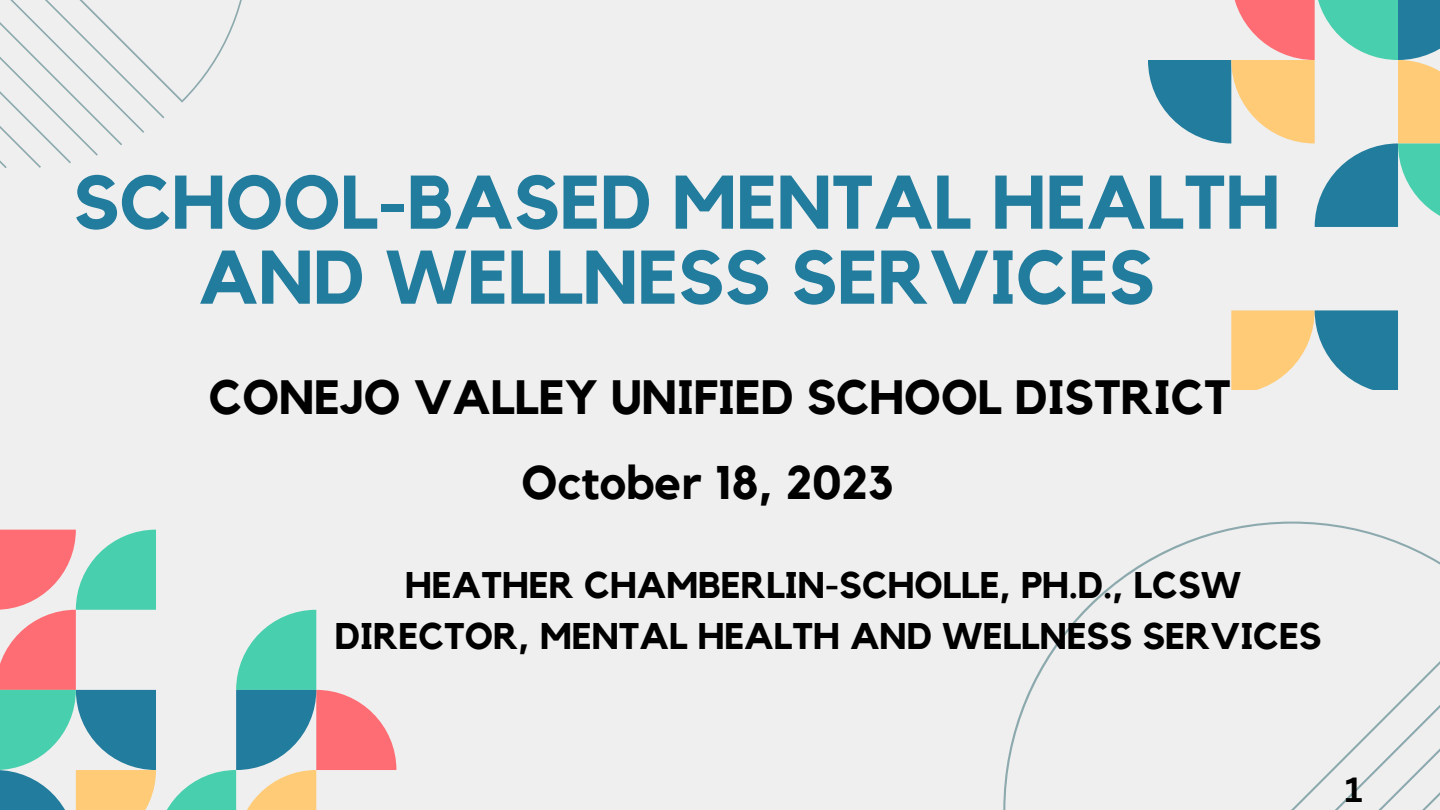
<style>
.page{position:relative;width:1440px;height:810px;background:#efefef}
.page>*{position:absolute;margin:0;border:0;box-sizing:border-box;transform-origin:0 0}
.t1{font:700 75px/75px "Kollektif";color:#227c9d;text-align:center}
.t2{font:700 48px "Kollektif";color:#000}
.t3{font:700 47px "Kollektif";color:#000}
.t4{font:700 37px "Kollektif";color:#000}
.t5{font:700 34px "Canva Sans";color:#000}
</style>
<div class="page">
<svg style="left:1231px;top:310px;width:167px;height:80px"></svg>
<svg style="left:1148px;top:0;width:292px;height:227px"></svg>
<svg style="left:0;top:530px;width:396px;height:280px"></svg>
<svg style="left:1003px;top:522px;width:437px;height:288px"></svg>
<svg style="left:0;top:0;width:242px;height:168px"></svg>
<p class="t1" style="left:73px;top:168px;width:1208px">SCHOOL-BASED MENTAL HEALTH<br>AND WELLNESS SERVICES</p>
<p class="t2" style="left:209px;top:375px;width:1024px">CONEJO VALLEY UNIFIED SCHOOL DISTRICT</p>
<p class="t3" style="left:521px;top:461px;width:374px">October 18, 2023</p>
<p class="t4" style="left:405px;top:568px;width:838px">HEATHER CHAMBERLIN-SCHOLLE, PH.D., LCSW</p>
<p class="t4" style="left:335px;top:619px;width:988px">DIRECTOR, MENTAL HEALTH AND WELLNESS SERVICES</p>
<p class="t5" style="left:1345px;top:766px;width:19px">1</p>
</div>
